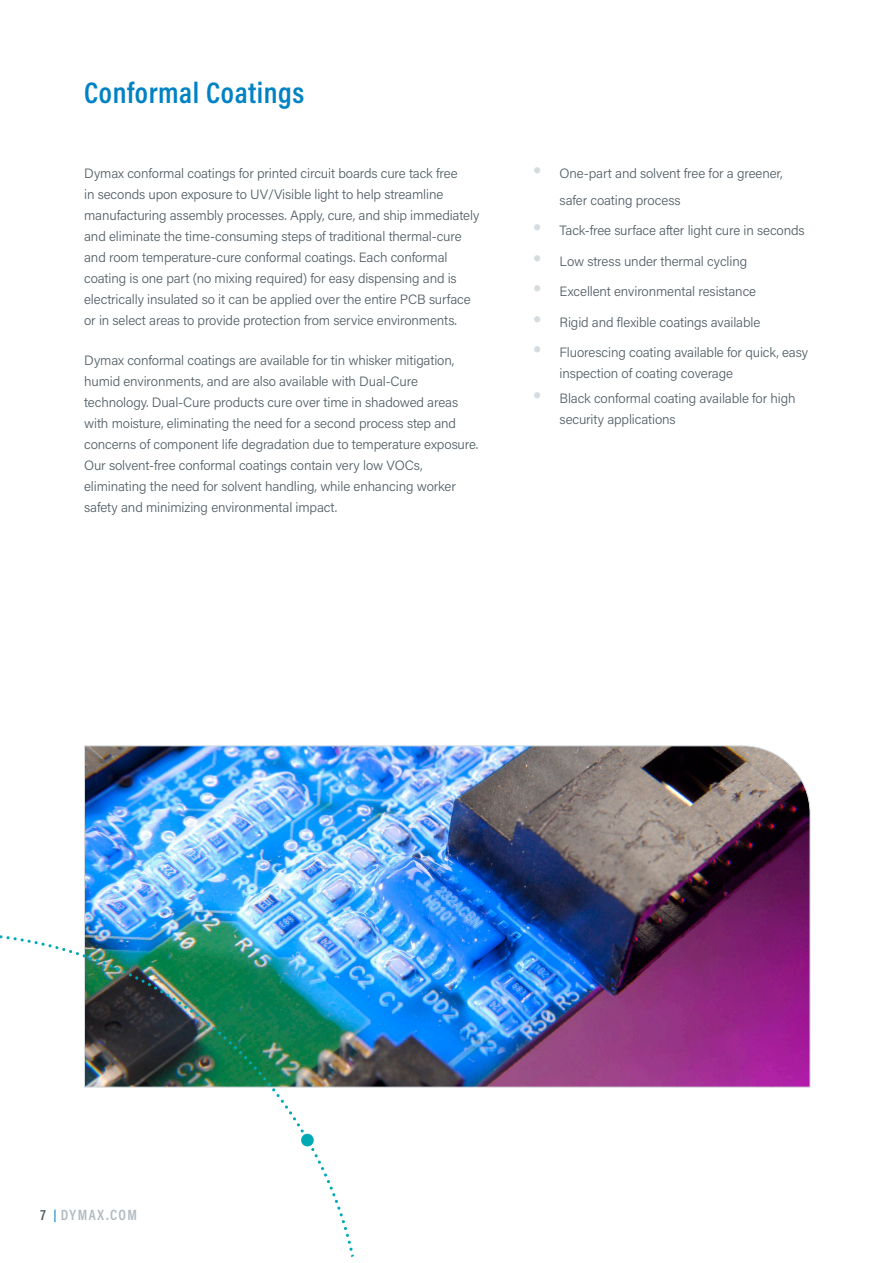
<style>
.page{position:relative;width:893px;height:1263px;background:#fff}
.page>*{position:absolute;margin:0;border:0;box-sizing:border-box;transform-origin:0 0}
.t1{font:600 30px "Acumin Pro Cond";letter-spacing:.02em;color:#0082c4}
.t2{font:600 15px "Acumin Pro Cond";letter-spacing:.1em;color:#b1bac0}
.t3{font:300 13.5px/21px "Acumin Pro";letter-spacing:-.01em;color:#525e65}
.s1{color:#525e65}
.s2{font-size:12px;color:#0082c4}
</style>
<div class="page">
<img style="left:84px;top:745px;width:727px;height:343px">
<img style="left:0;top:935px;width:356px;height:323px">
<h1 class="t1" style="left:84px;top:73px;width:222px">Conformal Coatings</h1>
<p class="t3" style="left:84px;top:162px;width:397px">Dymax conformal coatings for printed circuit boards cure tack free<br>in seconds upon exposure to UV/Visible light to help streamline manufacturing assembly processes. Apply, cure, and ship immediately and eliminate the time-consuming steps of traditional thermal-cure and room temperature-cure conformal coatings. Each conformal coating is one part (no mixing required) for easy dispensing and is electrically insulated so it can be applied over the entire PCB surface or in select areas to provide protection from service environments.</p>
<p class="t3" style="left:84px;top:349px;width:396px">Dymax conformal coatings are available for tin whisker mitigation, humid environments, and are also available with Dual-Cure technology. Dual-Cure products cure over time in shadowed areas with moisture, eliminating the need for a second process step and concerns of component life degradation due to temperature exposure.<br>Our solvent-free conformal coatings contain very low VOCs, eliminating the need for solvent handling, while enhancing worker safety and minimizing environmental impact.</p>
<p class="t3" style="left:560px;top:159px;width:225px;line-height:27px">One-part and solvent free for a greener, safer coating process</p>
<p class="t3" style="left:560px;top:220px;width:246px">Tack-free surface after light cure in seconds</p>
<p class="t3" style="left:560px;top:250px;width:189px">Low stress under thermal cycling</p>
<p class="t3" style="left:560px;top:281px;width:198px">Excellent environmental resistance</p>
<p class="t3" style="left:560px;top:311px;width:202px">Rigid and flexible coatings available</p>
<p class="t3" style="left:560px;top:342px;width:250px">Fluorescing coating available for quick, easy inspection of coating coverage</p>
<p class="t3" style="left:560px;top:387px;width:237px">Black conformal coating available for high security applications</p>
<p class="t2" style="left:40px;top:1205px;width:98px"><span class="s1">7</span> <span class="s2">|</span> DYMAX.COM</p>
</div>
